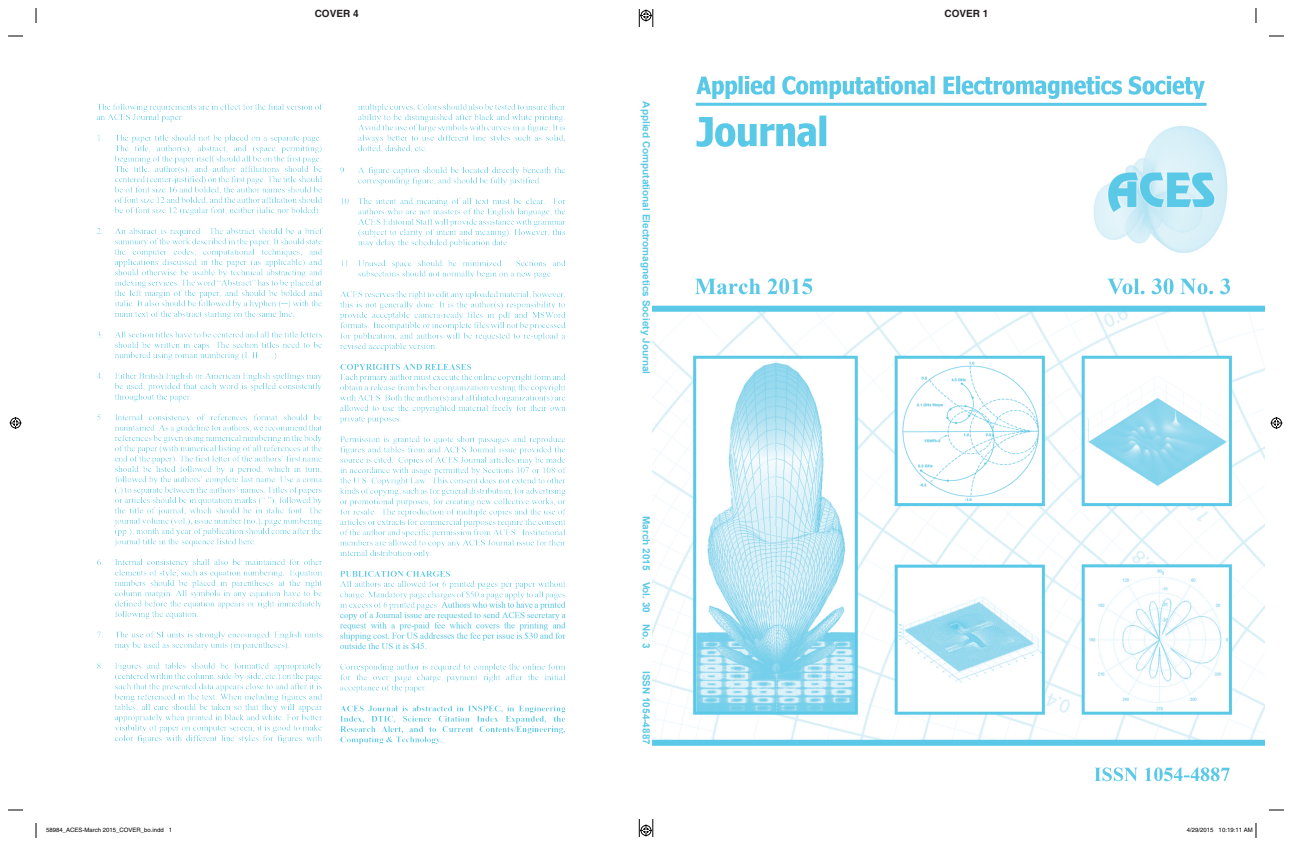
<style>
.page{position:relative;width:1292px;height:846px;background:#fff}
.page>*{position:absolute;margin:0;border:0;box-sizing:border-box;transform-origin:0 0}
.t1{font:700 10px "Arial";color:#59c9e7}
.t2{font:700 10px "Helvetica";color:#231f20}
.t3{font:6px "Helvetica";color:#000}
</style>
<div class="page">
<img style="left:652px;top:75px;width:612px;height:707px">
<img style="left:97px;top:103px;width:470px;height:642px">
<svg style="left:8px;top:35px;width:15px;height:2px"></svg>
<svg style="left:1269px;top:35px;width:14px;height:2px"></svg>
<svg style="left:8px;top:809px;width:15px;height:2px"></svg>
<svg style="left:1269px;top:809px;width:14px;height:2px"></svg>
<svg style="left:35px;top:8px;width:2px;height:15px"></svg>
<svg style="left:35px;top:823px;width:2px;height:15px"></svg>
<svg style="left:1255px;top:8px;width:1px;height:15px"></svg>
<svg style="left:639px;top:9px;width:14px;height:18px"></svg>
<svg style="left:639px;top:819px;width:14px;height:18px"></svg>
<svg style="left:10px;top:417px;width:12px;height:12px"></svg>
<svg style="left:1270px;top:417px;width:12px;height:12px"></svg>
<svg style="left:1255px;top:823px;width:1px;height:15px"></svg>
<p class="t2" style="left:315px;top:8px;width:45px">COVER 4</p>
<p class="t2" style="left:944px;top:8px;width:45px">COVER 1</p>
<p class="t1" style="left:653px;top:101px;width:274px;rotate:90deg">Applied Computational Electromagnetics Society Journal</p>
<p class="t1" style="left:653px;top:516px;width:134px;rotate:90deg">March 2015 Vol. 30 No. 3</p>
<p class="t1" style="left:653px;top:671px;width:75px;rotate:90deg">ISSN 1054-4887</p>
<p class="t3" style="left:46px;top:826px;width:128px">58984_ACES-March 2015_COVER_bo.indd 1</p>
<p class="t3" style="left:1186px;top:826px;width:67px">4/29/2015 10:19:11 AM</p>
</div>
